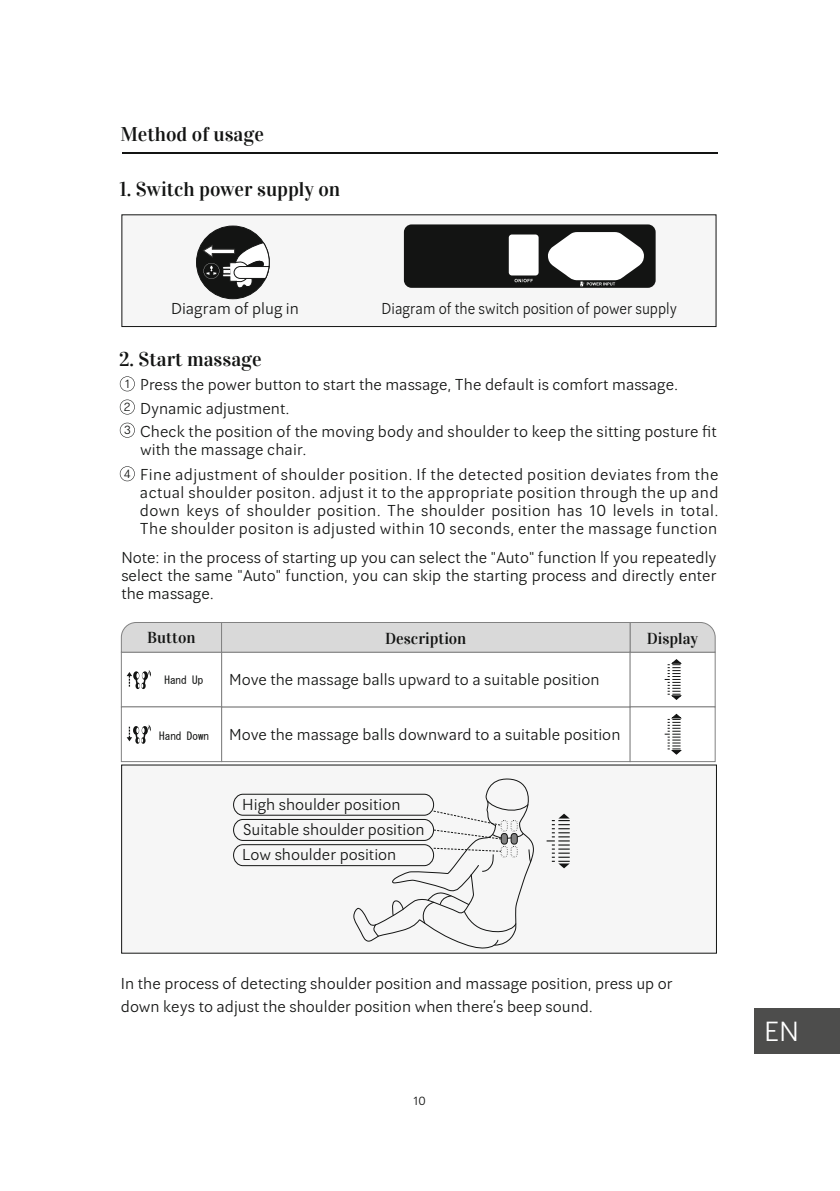
<style>
.page{position:relative;width:840px;height:1191px;background:#fff}
.page>*{position:absolute;margin:0;border:0;box-sizing:border-box;transform-origin:0 0}
.t1{font:28px "Lean O Sans FY";color:#fff}
.t2{font:20px "Vidaloka Regular PL";color:#131413}
.t3{font:16px/18px "Lean O Sans FY";color:#131413}
.t4{font:16px/24.8px "Lean O Sans FY";letter-spacing:.02em;color:#131413}
.t5{font:16px "Lean O Sans FY";color:#131413;scale:.9 1}
.t6{font:16px "Vidaloka Regular PL";color:#131413}
.t7{font:12px/23.2px "Lean O Sans FY";color:#131413;text-align:justify}
.t8{font:11px "MS Gothic";color:#131413}
</style>
<div class="page">
<hr style="left:121px;top:152px;width:596px;height:1px;background:#131413">
<div style="left:754px;top:1008px;width:85px;height:45px;background:#4d4d4c"></div>
<div style="left:121px;top:214px;width:595px;height:113px;background:#f6f6f6"></div>
<div style="left:196px;top:226px;width:73px;height:73px;background:#131413;border:1px solid #131413;border-radius:50%"></div>
<svg style="left:202px;top:242px;width:67px;height:49px"></svg>
<div style="left:403px;top:224px;width:252px;height:64px;background:#131413;border-radius:8px"></div>
<div style="left:508px;top:234px;width:30px;height:41px;background:#fff;border-radius:3px"></div>
<svg style="left:548px;top:232px;width:95px;height:54px"></svg>
<svg style="left:514px;top:279px;width:18px;height:3px"></svg>
<svg style="left:120px;top:622px;width:595px;height:140px"></svg>
<div style="left:121px;top:764px;width:595px;height:189px;background:#f6f6f6"></div>
<svg style="left:546px;top:813px;width:23px;height:55px"></svg>
<div style="left:233px;top:794px;width:200px;height:21px;border:1px solid #131413;border-radius:10px"></div>
<div style="left:233px;top:819px;width:200px;height:21px;border:1px solid #131413;border-radius:10px"></div>
<div style="left:233px;top:844px;width:200px;height:22px;border:1px solid #131413;border-radius:10px"></div>
<svg style="left:353px;top:778px;width:180px;height:171px"></svg>
<div style="left:500px;top:820px;width:7px;height:11px;border:1px dashed #131413;border-radius:3px"></div>
<div style="left:510px;top:820px;width:7px;height:11px;border:1px dashed #131413;border-radius:3px"></div>
<div style="left:500px;top:833px;width:7px;height:11px;background:#818181;border:1px solid #131413;border-radius:3px"></div>
<div style="left:510px;top:833px;width:7px;height:11px;background:#818181;border:1px solid #131413;border-radius:3px"></div>
<div style="left:500px;top:846px;width:7px;height:11px;border:1px dashed #131413;border-radius:3px"></div>
<div style="left:510px;top:846px;width:7px;height:11px;border:1px dashed #131413;border-radius:3px"></div>
<svg style="left:120px;top:376px;width:15px;height:15px"></svg>
<svg style="left:120px;top:399px;width:15px;height:15px"></svg>
<svg style="left:120px;top:423px;width:15px;height:15px"></svg>
<svg style="left:120px;top:466px;width:15px;height:15px"></svg>
<p class="t2" style="left:120px;top:122px;width:145px">Method of usage</p>
<p class="t2" style="left:119px;top:177px;width:222px">1. Switch power supply on</p>
<p class="t3" style="left:171px;top:301px;width:129px">Diagram of plug in</p>
<p class="t5" style="left:381px;top:302px;width:329px">Diagram of the switch position of power supply</p>
<p class="t2" style="left:119px;top:347px;width:144px">2. Start massage</p>
<p class="t7" style="left:124px;top:373px;width:8px">1<br>2<br>3</p>
<p class="t7" style="left:124px;top:463px;width:9px">4</p>
<p class="t3" style="left:140px;top:374px;width:578px;line-height:23.6px">Press the power button to start the massage, The default is comfort massage.<br>Dynamic adjustment.<br>Check the position of the moving body and shoulder to keep the sitting posture fit</p>
<p class="t4" style="left:140px;top:438px;width:579px">with the massage chair.<br>Fine adjustment of shoulder position. If the detected position deviates from the</p>
<p class="t3" style="left:140px;top:485px;width:579px;text-align:justify">actual shoulder positon. adjust it to the appropriate position through the up and down keys of shoulder position. The shoulder position has 10 levels in total.<br>The shoulder positon is adjusted within 10 seconds, enter the massage function</p>
<p class="t3" style="left:121px;top:550px;width:596px;text-align:justify">Note: in the process of starting up you can select the "Auto" function lf you repeatedly select the same "Auto" function, you can skip the starting process and directly enter the massage.</p>
<p class="t6" style="left:147px;top:628px;width:50px">Button</p>
<p class="t6" style="left:385px;top:628px;width:83px">Description</p>
<p class="t6" style="left:646px;top:628px;width:53px">Display</p>
<p class="t3" style="left:229px;top:672px;width:372px">Move the massage balls upward to a suitable position</p>
<p class="t3" style="left:229px;top:727px;width:392px">Move the massage balls downward to a suitable position</p>
<p class="t8" style="left:164px;top:674px;width:40px">Hand Up</p>
<p class="t8" style="left:159px;top:730px;width:51px">Hand Down</p>
<p class="t3" style="left:242px;top:793px;width:184px;line-height:25px">High shoulder position<br>Suitable shoulder position<br>Low shoulder position</p>
<p class="t3" style="left:121px;top:973px;width:553px;line-height:23px">In the process of detecting shoulder position and massage position, press up or down keys to adjust the shoulder position when there’s beep sound.</p>
<p class="t7" style="left:413px;top:1090px;width:14px">10</p>
<h1 class="t1" style="left:763px;top:1020px;width:37px">EN</h1>
</div>
